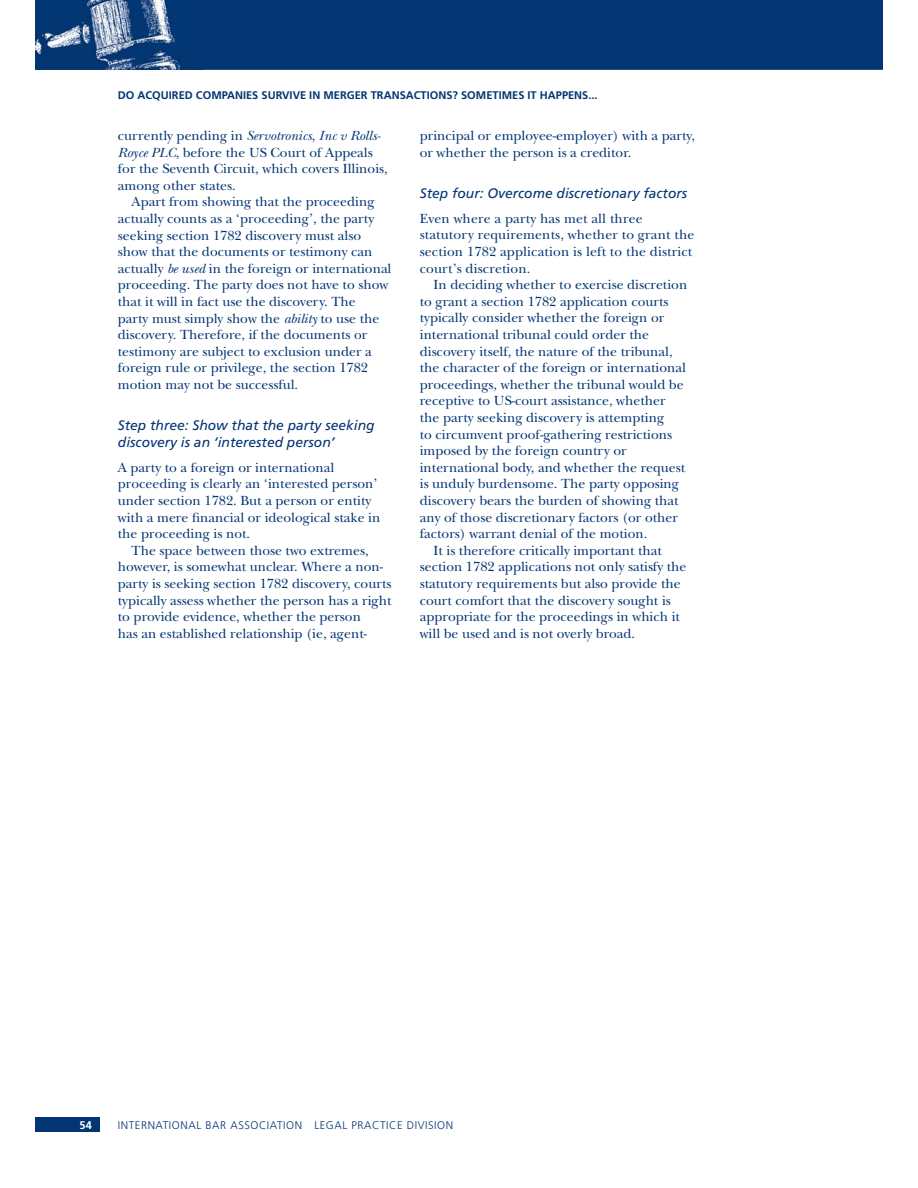
<style>
.page{position:relative;width:918px;height:1188px;background:#fff}
.page>*{position:absolute;margin:0;border:0;box-sizing:border-box;transform-origin:0 0}
.t1{font:13.8px/16.6px "New Baskerville";color:#033573}
.t2{font:italic 13.8px/16.6px "Frutiger";color:#033573}
.t3{font:700 11.1px "Frutiger";color:#033573}
.t4{font:300 11.1px "Frutiger";letter-spacing:.05em;color:#033573}
.t5{font:700 11.1px "Frutiger";color:#fff}
.s1{font-style:italic}
</style>
<div class="page">
<div style="left:36px;top:1117px;width:64px;height:15px;background:#033573"></div>
<img style="left:36px;top:0;width:160px;height:70px">
<div style="left:196px;top:0;width:686px;height:70px;background:#033573"></div>
<p class="t3" style="left:118px;top:90px;width:481px">DO ACQUIRED COMPANIES SURVIVE IN MERGER TRANSACTIONS? SOMETIMES IT HAPPENS...</p>
<p class="t1" style="left:118px;top:129px;width:271px">currently pending in <span class="s1">Servotronics</span>, <span class="s1">Inc v Rolls-Royce PLC</span>, before the US Court of Appeals for the Seventh Circuit, which covers Illinois, among other states.</p>
<p class="t1" style="left:118px;top:195px;width:275px;text-indent:14px">Apart from showing that the proceeding actually counts as a ‘proceeding’, the party seeking section 1782 discovery must also show that the documents or testimony can actually <span class="s1">be used</span> in the foreign or international proceeding. The party does not have to show that it will in fact use the discovery. The<br>party must simply show the <span class="s1">ability</span> to use the discovery. Therefore, if the documents or testimony are subject to exclusion under a foreign rule or privilege, the section 1782 motion may not be successful.</p>
<p class="t2" style="left:118px;top:418px;width:258px">Step three: Show that the party seeking discovery is an ‘interested person’</p>
<p class="t1" style="left:118px;top:461px;width:264px">A party to a foreign or international proceeding is clearly an ‘interested person’ under section 1782. But a person or entity with a mere financial or ideological stake in the proceeding is not.</p>
<p class="t1" style="left:118px;top:544px;width:275px;text-indent:14px">The space between those two extremes, however, is somewhat unclear. Where a non&shy;party is seeking section 1782 discovery, courts typically assess whether the person has a right to provide evidence, whether the person<br>has an established relationship (ie, agent-</p>
<p class="t1" style="left:420px;top:129px;width:277px">principal or employee-employer) with a party, or whether the person is a creditor.</p>
<p class="t2" style="left:420px;top:186px;width:269px">Step four: Overcome discretionary factors</p>
<p class="t1" style="left:420px;top:212px;width:276px">Even where a party has met all three statutory requirements, whether to grant the section 1782 application is left to the district court’s discretion.</p>
<p class="t1" style="left:433px;top:278px;width:255px">In deciding whether to exercise discretion</p>
<p class="t1" style="left:420px;top:295px;width:250px">to grant a section 1782 application courts</p>
<p class="t1" style="left:420px;top:311px;width:246px">typically consider whether the foreign or</p>
<p class="t1" style="left:420px;top:328px;width:231px">international tribunal could order the</p>
<p class="t1" style="left:420px;top:344px;width:254px">discovery itself, the nature of the tribunal,</p>
<p class="t1" style="left:420px;top:361px;width:268px">the character of the foreign or international</p>
<p class="t1" style="left:420px;top:378px;width:265px">proceedings, whether the tribunal would be</p>
<p class="t1" style="left:420px;top:394px;width:247px">receptive to US-court assistance, whether</p>
<p class="t1" style="left:420px;top:411px;width:246px">the party seeking discovery is attempting</p>
<p class="t1" style="left:420px;top:427px;width:254px">to circumvent proof-gathering restrictions</p>
<p class="t1" style="left:420px;top:444px;width:209px">imposed by the foreign country or</p>
<p class="t1" style="left:420px;top:461px;width:267px">international body, and whether the request</p>
<p class="t1" style="left:420px;top:477px;width:261px">is unduly burdensome. The party opposing</p>
<p class="t1" style="left:420px;top:494px;width:260px">discovery bears the burden of showing that</p>
<p class="t1" style="left:420px;top:510px;width:260px">any of those discretionary factors (or other</p>
<p class="t1" style="left:420px;top:527px;width:229px">factors) warrant denial of the motion.</p>
<p class="t1" style="left:433px;top:544px;width:230px">It is therefore critically important that</p>
<p class="t1" style="left:420px;top:560px;width:268px">section 1782 applications not only satisfy the</p>
<p class="t1" style="left:420px;top:577px;width:262px">statutory requirements but also provide the</p>
<p class="t1" style="left:420px;top:593px;width:253px">court comfort that the discovery sought is</p>
<p class="t1" style="left:420px;top:610px;width:262px">appropriate for the proceedings in which it</p>
<p class="t1" style="left:420px;top:627px;width:217px">will be used and is not overly broad.</p>
<p class="t5" style="left:80px;top:1121px;width:14px">54</p>
<p class="t4" style="left:118px;top:1121px;width:337px">INTERNATIONAL BAR ASSOCIATION LEGAL PRACTICE DIVISION</p>
</div>
